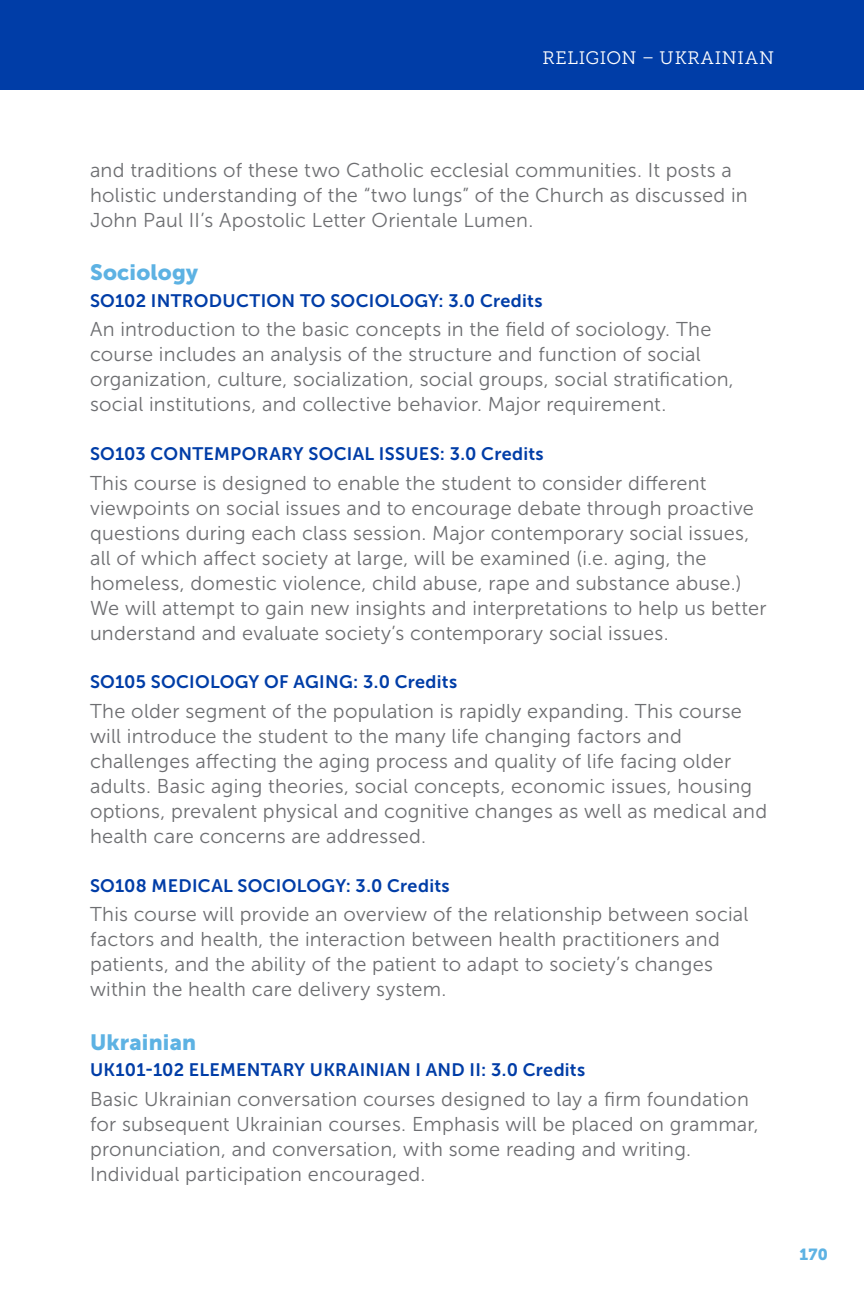
<style>
.page{position:relative;width:864px;height:1296px;background:#fff}
.page>*{position:absolute;margin:0;border:0;box-sizing:border-box;transform-origin:0 0}
.Subhead{font:22px "Museo Sans 900";letter-spacing:.01em;color:#5db2e3}
.Body_Copy{font:20px/25px "Museo Sans 300";letter-spacing:.015em;color:#6d6e71}
.Sub-Subhead{font:18px "Museo Sans 700";letter-spacing:.015em;color:#003da7}
.t1{font:18px "Museo Slab 300";letter-spacing:.04em;color:#fff}
.t2{font:16px "Museo Slab 900";color:#5db2e3}
</style>
<div class="page">
<div style="left:0;top:0;width:864px;height:90px;background:#003da7"></div>
<p class="t1" style="left:542px;top:48px;width:233px">RELIGION – UKRAINIAN</p>
<p class="Body_Copy" style="left:90px;top:158px;width:659px">and traditions of these two Catholic ecclesial communities. It posts a holistic understanding of the “two lungs” of the Church as discussed in<br>John Paul II’s Apostolic Letter Orientale Lumen.</p>
<p class="Subhead" style="left:90px;top:260px;width:110px">Sociology</p>
<p class="Sub-Subhead" style="left:90px;top:290px;width:454px">SO102 INTRODUCTION TO SOCIOLOGY: 3.0 Credits</p>
<p class="Body_Copy" style="left:90px;top:317px;width:645px">An introduction to the basic concepts in the field of sociology. The course includes an analysis of the structure and function of social organization, culture, socialization, social groups, social stratification, social institutions, and collective behavior. Major requirement.</p>
<p class="Sub-Subhead" style="left:90px;top:444px;width:455px">SO103 CONTEMPORARY SOCIAL ISSUES: 3.0 Credits</p>
<p class="Body_Copy" style="left:90px;top:470px;width:678px">This course is designed to enable the student to consider different viewpoints on social issues and to encourage debate through proactive questions during each class session. Major contemporary social issues, all of which affect society at large, will be examined (i.e. aging, the homeless, domestic violence, child abuse, rape and substance abuse.)<br>We will attempt to gain new insights and interpretations to help us better understand and evaluate society’s contemporary social issues.</p>
<p class="Sub-Subhead" style="left:90px;top:672px;width:369px">SO105 SOCIOLOGY OF AGING: 3.0 Credits</p>
<p class="Body_Copy" style="left:90px;top:699px;width:679px">The older segment of the population is rapidly expanding. This course will introduce the student to the many life changing factors and challenges affecting the aging process and quality of life facing older adults. Basic aging theories, social concepts, economic issues, housing options, prevalent physical and cognitive changes as well as medical and health care concerns are addressed.</p>
<p class="Sub-Subhead" style="left:90px;top:875px;width:361px">SO108 MEDICAL SOCIOLOGY: 3.0 Credits</p>
<p class="Body_Copy" style="left:90px;top:902px;width:660px">This course will provide an overview of the relationship between social factors and health, the interaction between health practitioners and patients, and the ability of the patient to adapt to society’s changes within the health care delivery system.</p>
<p class="Subhead" style="left:90px;top:1029px;width:108px">Ukrainian</p>
<p class="Sub-Subhead" style="left:90px;top:1060px;width:497px">UK101-102 ELEMENTARY UKRAINIAN I AND II: 3.0 Credits</p>
<p class="Body_Copy" style="left:90px;top:1086px;width:670px">Basic Ukrainian conversation courses designed to lay a firm foundation for subsequent Ukrainian courses. Emphasis will be placed on grammar, pronunciation, and conversation, with some reading and writing.<br>Individual participation encouraged.</p>
<p class="t2" style="left:799px;top:1245px;width:30px">170</p>
</div>
